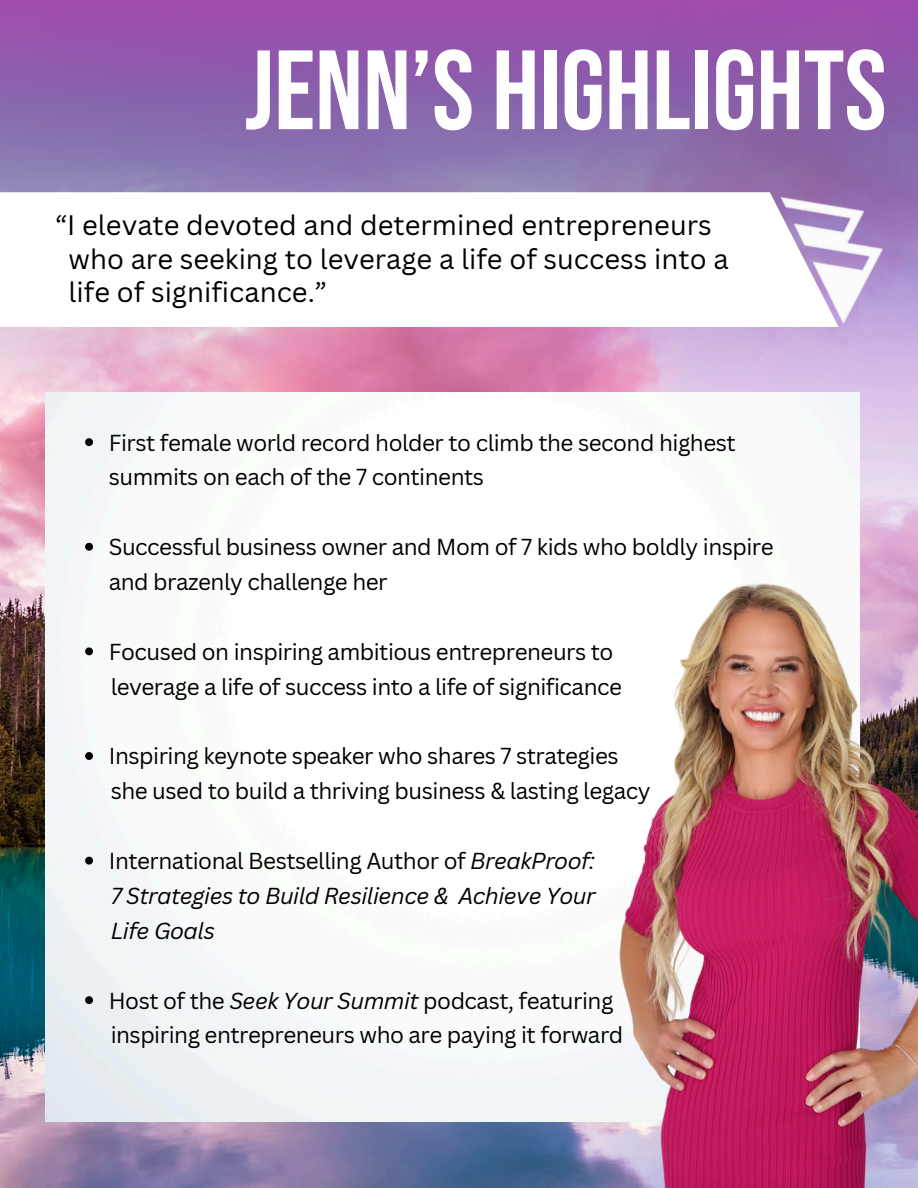
<style>
.page{position:relative;width:918px;height:1188px;background:#fff}
.page>*{position:absolute;margin:0;border:0;box-sizing:border-box;transform-origin:0 0}
.t1{font:112.5px "Bebas Neue";color:#fff}
.t2{font:27.45px/33.8px "Canva Sans";color:#000}
.t3{font:22.5px/34.8px "Canva Sans";letter-spacing:-.02em;color:#000}
.t4{font:italic 22.5px "Canva Sans";letter-spacing:-.02em;color:#000}
.s1{font-style:italic}
</style>
<div class="page">
<img style="left:0;top:406px;width:918px;height:782px">
<img style="left:0;top:327px;width:918px;height:79px">
<img style="left:0;top:0;width:918px;height:192px">
<img style="left:46px;top:392px;width:813px;height:729px">
<img style="left:758px;top:141px;width:160px;height:200px">
<img style="left:545px;top:484px;width:373px;height:704px">
<svg style="left:85px;top:438px;width:8px;height:8px"></svg>
<svg style="left:85px;top:543px;width:8px;height:8px"></svg>
<svg style="left:85px;top:647px;width:8px;height:8px"></svg>
<svg style="left:85px;top:752px;width:8px;height:8px"></svg>
<svg style="left:85px;top:857px;width:8px;height:8px"></svg>
<svg style="left:85px;top:996px;width:8px;height:8px"></svg>
<p class="t1" style="left:244px;top:28px;width:644px">JENN’S HIGHLIGHTS</p>
<p class="t2" style="left:69px;top:207px;width:662px;text-indent:-13px">“I elevate devoted and determined entrepreneurs who are seeking to leverage a life of success into a life of significance.”</p>
<h2 class="t3" style="left:109px;top:424px;width:628px">First female world record holder to climb the second highest summits on each of the 7 continents</h2>
<p class="t3" style="left:109px;top:529px;width:666px">Successful business owner and Mom of 7 kids who boldly inspire and brazenly challenge her</p>
<p class="t3" style="left:109px;top:634px;width:506px">Focused on inspiring ambitious entrepreneurs to</p>
<p class="t3" style="left:111px;top:669px;width:513px">leverage a life of success into a life of significance</p>
<p class="t3" style="left:109px;top:738px;width:511px">Inspiring keynote speaker who shares 7 strategies</p>
<p class="t3" style="left:111px;top:773px;width:541px">she used to build a thriving business &amp; lasting legacy</p>
<p class="t3" style="left:109px;top:843px;width:488px">International Bestselling Author of <span class="s1">BreakProof:</span></p>
<p class="t4" style="left:111px;top:880px;width:486px">7 Strategies to Build Resilience &amp; Achieve Your</p>
<p class="t4" style="left:111px;top:915px;width:106px">Life Goals</p>
<p class="t3" style="left:109px;top:982px;width:506px">Host of the <span class="s1">Seek Your Summit</span> podcast, featuring</p>
<p class="t3" style="left:111px;top:1017px;width:514px">inspiring entrepreneurs who are paying it forward</p>
</div>
